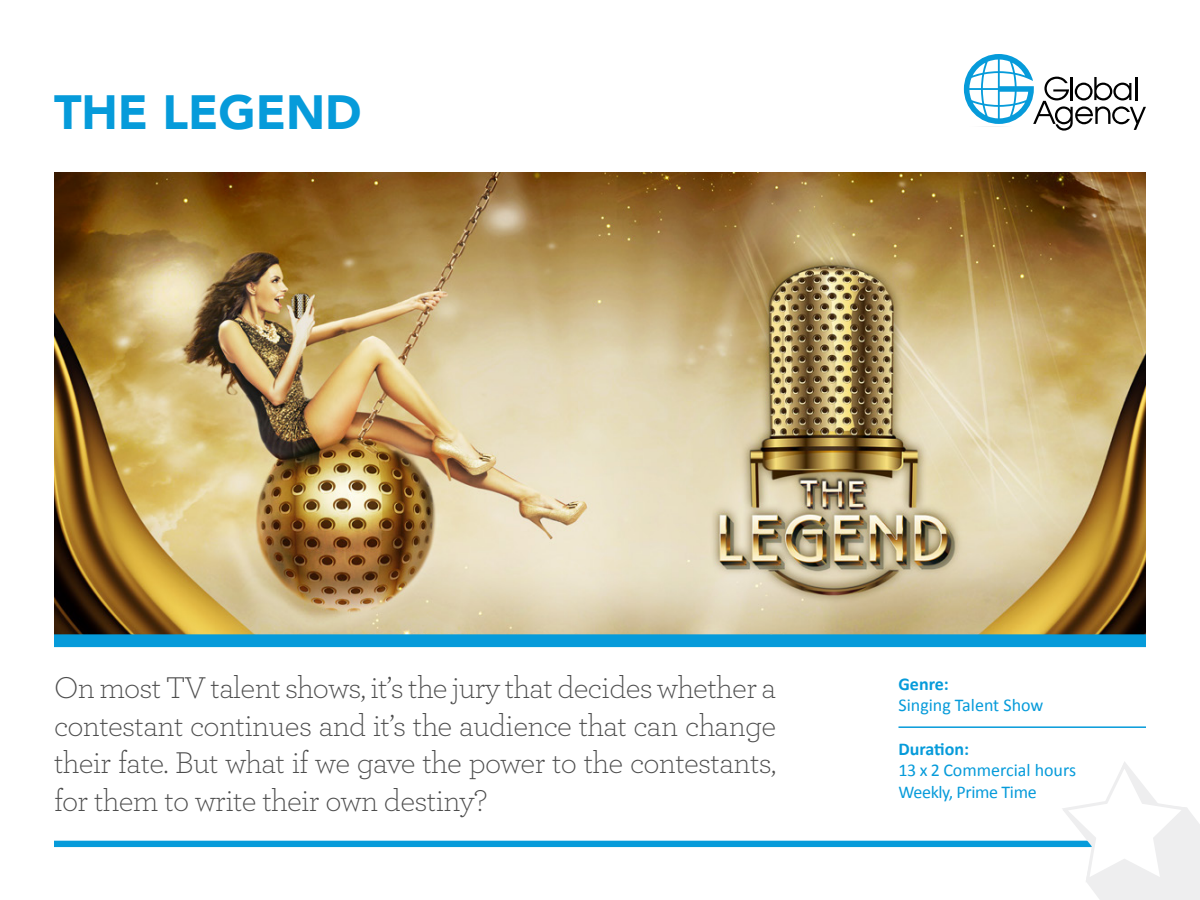
<style>
.page{position:relative;width:1200px;height:900px;background:#fff}
.page>*{position:absolute;margin:0;border:0;box-sizing:border-box;transform-origin:0 0}
.t1{font:900 48px "Avenir";color:#069bda}
.t2{font:300 31.5px/37.8px "Archer";letter-spacing:-.02em;color:#4d4d4d;text-align:justify}
.t3{font:18px "Calibri";color:#069bda}
.t4{font:18px "Calibri";letter-spacing:-.02em;color:#069bda}
.t5{font:700 18px "Calibri";color:#069bda}
</style>
<div class="page">
<img style="left:54px;top:172px;width:1092px;height:462px">
<svg style="left:964px;top:54px;width:182px;height:77px"></svg>
<div style="left:54px;top:634px;width:1092px;height:13px;background:#069bda"></div>
<div style="left:54px;top:841px;width:1092px;height:6px;background:#069bda"></div>
<hr style="left:898px;top:726px;width:248px;height:2px;background:#069bda">
<svg style="left:1058px;top:762px;width:142px;height:138px"></svg>
<p class="t1" style="left:54px;top:71px;width:309px">THE LEGEND</p>
<p class="t2" style="left:54px;top:667px;width:724px">On most TV talent shows, it’s the jury that decides whether a contestant continues and it’s the audience that can change their fate. But what if we gave the power to the contestants, for them to write their own destiny?</p>
<p class="t5" style="left:898px;top:672px;width:52px">Genre:</p>
<p class="t3" style="left:898px;top:694px;width:146px">Singing Talent Show</p>
<p class="t5" style="left:898px;top:737px;width:72px">Duration:</p>
<p class="t3" style="left:898px;top:759px;width:179px">13 x 2 Commercial hours</p>
<p class="t4" style="left:898px;top:780px;width:140px">Weekly, Prime Time</p>
</div>
